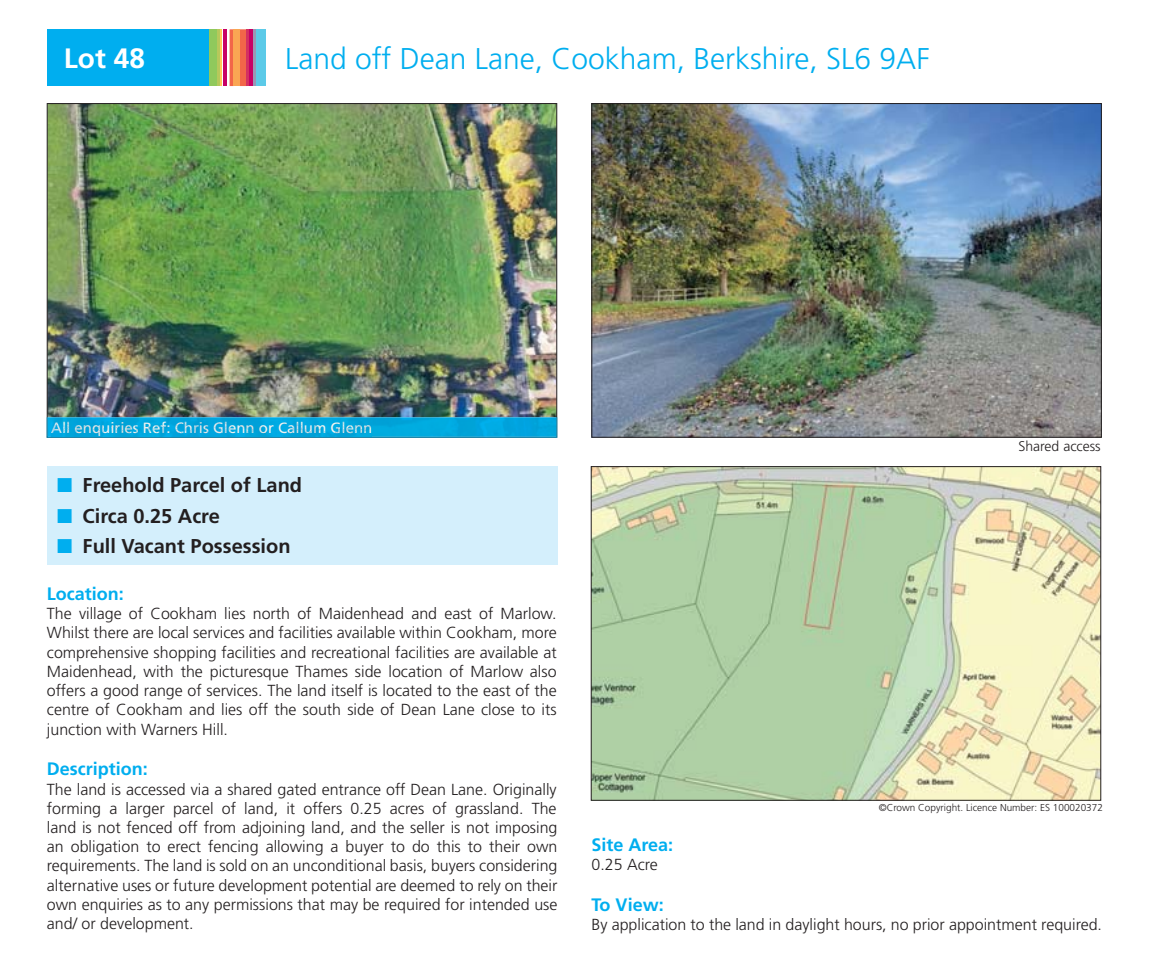
<style>
.page{position:relative;width:1158px;height:968px;background:#fff}
.page>*{position:absolute;margin:0;border:0;box-sizing:border-box;transform-origin:0 0}
.t1{font:300 30px "Frutiger LT Std";color:#00aeef}
.t2{font:700 28px "Frutiger LT Std";color:#fff}
.t3{font:700 20px/30.2px "Frutiger LT Std";color:#231f20}
.t4{font:700 18px "Frutiger LT Std";color:#00aeef}
.t5{font:300 16px/19.2px "Frutiger LT Std";color:#231f20;text-align:justify}
.t6{font:15px "Frutiger LT Std";color:#e3e3e3}
.t7{font:300 14px "Frutiger LT Std";color:#231f20}
.t8{font:300 10px "Frutiger LT Std";color:#231f20}
.s1{color:#f4f4f5}
.s2{color:#e2e4e4}
.s3{color:#e4e3e7}
.s4{color:#e5e6e6}
.s5{color:#ededeb}
.s6{color:#e4e6e4}
.s7{color:#f3f2f0}
.s8{color:#e7e5e9}
.s9{color:#ebebec}
.s10{color:#eae9eb}
.s11{color:#e2e2e6}
.s12{color:#f3f2f1}
.s13{color:#f2f1f0}
.s14{color:#f3f2ed}
.s15{color:#f1f1ed}
.s16{color:#f0f1ef}
</style>
<div class="page">
<img style="left:593px;top:105px;width:506px;height:330px">
<img style="left:47px;top:103px;width:510px;height:314px">
<div style="left:47px;top:29px;width:162px;height:57px;background:#00aeef"></div>
<hr style="left:223px;top:29px;width:4px;height:57px;background:#c80066">
<svg style="left:229px;top:29px;width:17px;height:57px"></svg>
<div style="left:233px;top:29px;width:7px;height:57px;background:#faa653"></div>
<div style="left:248px;top:29px;width:5px;height:57px;background:#c80066"></div>
<hr style="left:246px;top:29px;width:2px;height:57px;background:#d43161">
<div style="left:255px;top:29px;width:11px;height:57px;background:#5ccae8"></div>
<hr style="left:253px;top:29px;width:2px;height:57px;background:#9998b5">
<hr style="left:220px;top:29px;width:2px;height:57px;background:#ffc758">
<div style="left:209px;top:29px;width:8px;height:57px;background:#90c95c"></div>
<hr style="left:217px;top:29px;width:3px;height:57px;background:#b7c85b">
<img style="left:47px;top:417px;width:509px;height:20px">
<div style="left:51px;top:421px;width:320px;height:15px;background:#00a5dd"></div>
<div style="left:47px;top:466px;width:510px;height:38px;background:#d4effc"></div>
<div style="left:47px;top:496px;width:510px;height:38px;background:#d4effc"></div>
<div style="left:47px;top:527px;width:510px;height:37px;background:#d4effc"></div>
<img style="left:592px;top:468px;width:507px;height:330px">
<h2 class="t2" style="left:64px;top:42px;width:82px">Lot 48</h2>
<h1 class="t1" style="left:285px;top:44px;width:646px">Land off Dean Lane, Cookham, Berkshire, SL6 9AF</h1>
<p class="t6" style="left:51px;top:419px;width:322px"><span class="s1">All</span> <span class="s2">en</span><span class="s3">qu</span><span class="s4">i</span><span class="s5">rie</span><span class="s6">s R</span><span class="s7">ef:</span> <span class="s8">Ch</span><span class="s9">ris</span> <span class="s10">Gl</span>enn <span class="s11">o</span><span class="s12">r</span> <span class="s13">Ca</span><span class="s14">llu</span>m G<span class="s15">len</span><span class="s16">n</span></p>
<p class="t3" style="left:83px;top:470px;width:221px">Freehold Parcel of Land<br>Circa 0.25 Acre<br>Full Vacant Possession</p>
<p class="t4" style="left:47px;top:583px;width:79px">Location:</p>
<p class="t5" style="left:47px;top:605px;width:511px">The village of Cookham lies north of Maidenhead and east of Marlow.<br>Whilst there are local services and facilities available within Cookham, more comprehensive shopping facilities and recreational facilities are available at Maidenhead, with the picturesque Thames side location of Marlow also offers a good range of services. The land itself is located to the east of the centre of Cookham and lies off the south side of Dean Lane close to its junction with Warners Hill.</p>
<p class="t4" style="left:47px;top:758px;width:102px">Description:</p>
<p class="t5" style="left:47px;top:780px;width:512px">The land is accessed via a shared gated entrance off Dean Lane. Originally forming a larger parcel of land, it offers 0.25 acres of grassland. The land is not fenced off from adjoining land, and the seller is not imposing an obligation to erect fencing allowing a buyer to do this to their own requirements. The land is sold on an unconditional basis, buyers considering alternative uses or future development potential are deemed to rely on their own enquiries as to any permissions that may be required for intended use and/ or development.</p>
<p class="t7" style="left:1018px;top:439px;width:84px">Shared access</p>
<p class="t8" style="left:878px;top:802px;width:226px">©Crown Copyright. Licence Number: ES 100020372</p>
<p class="t4" style="left:591px;top:834px;width:83px">Site Area:</p>
<p class="t5" style="left:591px;top:856px;width:68px">0.25 Acre</p>
<p class="t4" style="left:591px;top:894px;width:74px">To View:</p>
<p class="t5" style="left:591px;top:916px;width:512px">By application to the land in daylight hours, no prior appointment required.</p>
</div>
